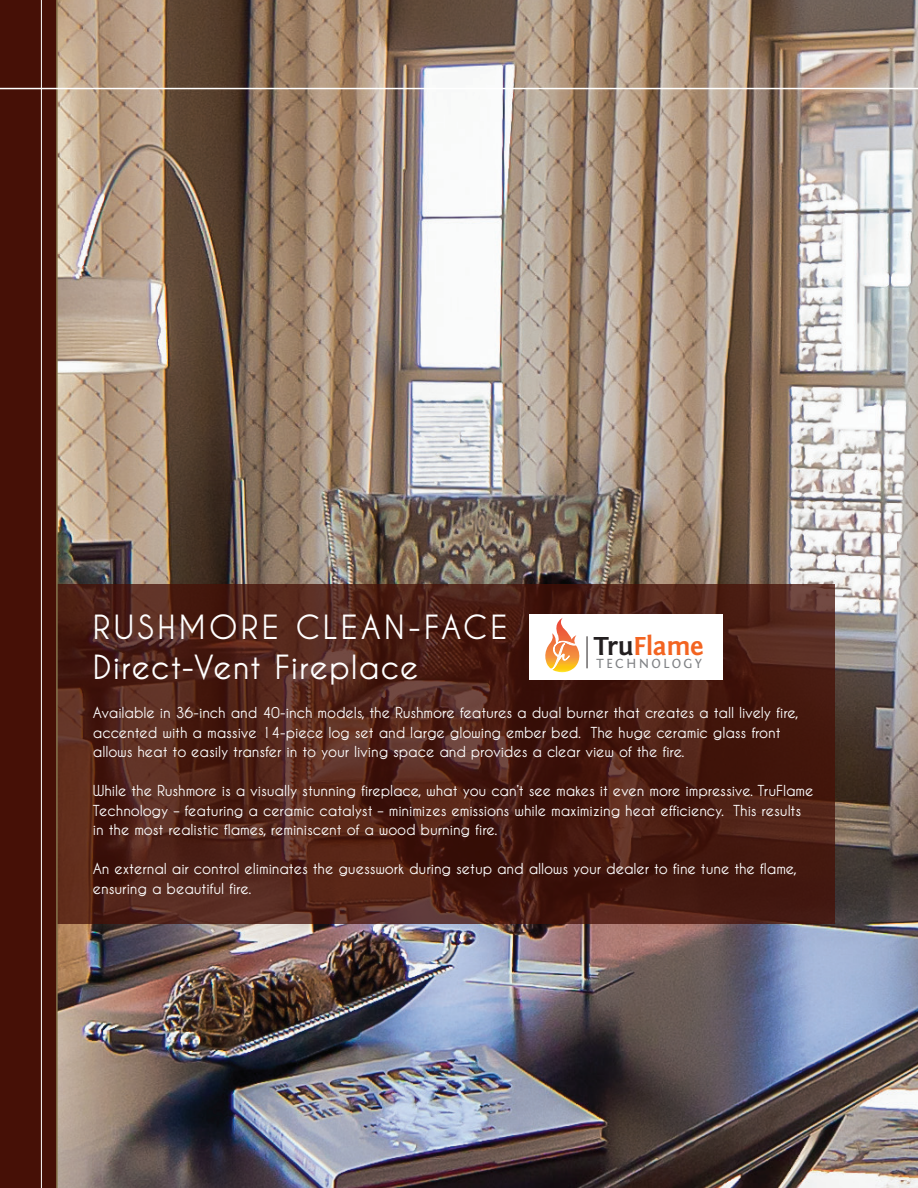
<style>
.page{position:relative;width:918px;height:1188px;background:#fff}
.page>*{position:absolute;margin:0;border:0;box-sizing:border-box;transform-origin:0 0}
.t1{font:700 33px/40.5px "Caviar Dreams";letter-spacing:.035em;color:#fff}
.t2{font:30.45px "Sverige Script Decorated";color:#fff}
.t3{font:700 27px "Fontin Sans";letter-spacing:-.02em;color:#f36421}
.t4{font:700 15px/19.5px "Caviar Dreams";letter-spacing:-.01em;color:#fff}
.t5{font:13.95px "Fontin Sans";letter-spacing:.16em;color:#808285}
.s1{color:#231f20}
</style>
<div class="page">
<img style="left:58px;top:0;width:860px;height:1188px">
<div style="left:0;top:0;width:57px;height:1188px;background:#461006"></div>
<svg style="left:58px;top:584px;width:777px;height:339px;background:#4d2016"></svg>
<hr style="left:41px;top:0;width:1px;height:1188px;background:#fff">
<hr style="left:56px;top:0;width:2px;height:1188px;background:#86754d">
<hr style="left:0;top:88px;width:918px;height:1px;background:#fff">
<div style="left:529px;top:614px;width:194px;height:66px;background:#fff"></div>
<svg style="left:545px;top:618px;width:35px;height:55px"></svg>
<hr style="left:587px;top:636px;width:1px;height:32px;background:#231f20">
<p class="t1" style="left:93px;top:607px;width:416px">RUSHMORE CLEAN-FACE<br>Direct-Vent Fireplace</p>
<p class="t4" style="left:93px;top:703px;width:707px">Available in 36-inch and 40-inch models, the Rushmore features a dual burner that creates a tall lively fire, accented with a massive 14-piece log set and large glowing ember bed. The huge ceramic glass front allows heat to easily transfer in to your living space and provides a clear view of the fire.</p>
<p class="t4" style="left:93px;top:781px;width:722px">While the Rushmore is a visually stunning fireplace, what you can’t see makes it even more impressive. TruFlame<br>Technology – featuring a ceramic catalyst – minimizes emissions while maximizing heat efficiency. This results in the most realistic flames, reminiscent of a wood burning fire.</p>
<p class="t4" style="left:93px;top:859px;width:705px">An external air control eliminates the guesswork during setup and allows your dealer to fine tune the flame, ensuring a beautiful fire.</p>
<p class="t2" style="left:317px;top:633px;width:25px">F</p>
<p class="t3" style="left:594px;top:631px;width:111px"><span class="s1">Tru</span>Flame</p>
<p class="t5" style="left:550px;top:656px;width:153px"><sup>F</sup> TECHNOLOGY</p>
</div>
